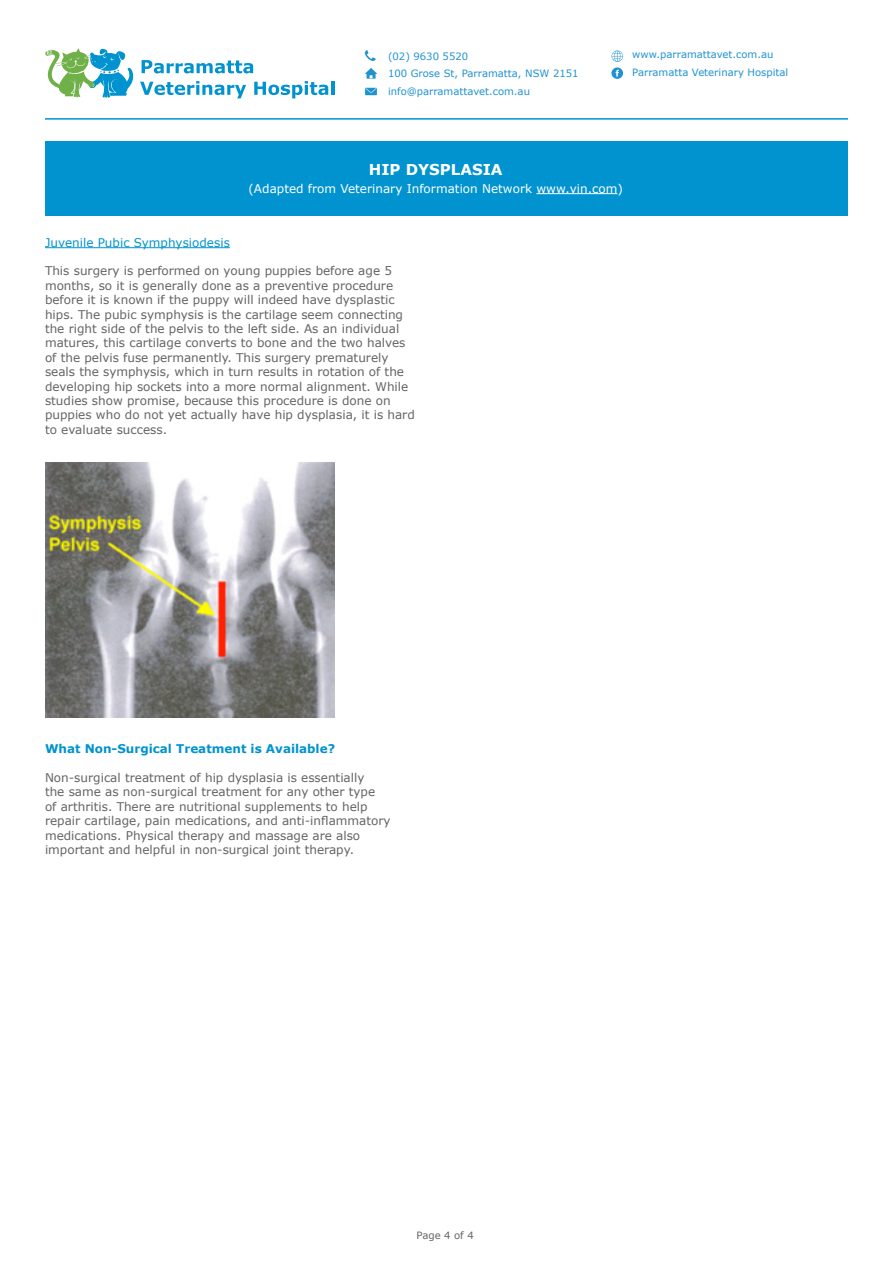
<style>
.page{position:relative;width:893px;height:1263px;background:#fff}
.page>*{position:absolute;margin:0;border:0;box-sizing:border-box;transform-origin:0 0}
.t1{font:700 15px "Verdana";color:#fff}
.t2{font:12px/14.4px "Verdana";color:#646464}
.t3{font:12px "Verdana";color:#fff}
.t4{font:700 12px "Verdana";color:#0093d0}
.t5{font:12px "Verdana";color:#0093d0}
.t6{font:10.05px "Verdana";color:#1f92d0}
.t7{font:10.05px "Verdana";color:#646464}
</style>
<div class="page">
<div style="left:45px;top:141px;width:803px;height:75px;background:#0093d0"></div>
<hr style="left:45px;top:118px;width:803px;height:2px;background:#0093d0">
<svg style="left:365px;top:68px;width:12px;height:11px"></svg>
<svg style="left:365px;top:50px;width:11px;height:11px"></svg>
<svg style="left:365px;top:88px;width:12px;height:7px"></svg>
<hr style="left:536px;top:193px;width:81px;height:1px;background:#fff">
<svg style="left:45px;top:48px;width:283px;height:50px"></svg>
<hr style="left:331px;top:81px;width:3px;height:14px;background:#0093d0">
<img style="left:45px;top:462px;width:289px;height:255px">
<hr style="left:45px;top:247px;width:185px;height:1px;background:#0093d0">
<svg style="left:611px;top:51px;width:12px;height:28px"></svg>
<p class="t6" style="left:388px;top:50px;width:82px">(02) 9630 5520</p>
<p class="t6" style="left:388px;top:67px;width:192px">100 Grose St, Parramatta, NSW 2151</p>
<p class="t6" style="left:388px;top:85px;width:144px">info@parramattavet.com.au</p>
<p class="t6" style="left:632px;top:48px;width:143px">www.parramattavet.com.au</p>
<p class="t6" style="left:632px;top:66px;width:157px">Parramatta Veterinary Hospital</p>
<p class="t1" style="left:369px;top:159px;width:135px">HIP DYSPLASIA</p>
<p class="t3" style="left:249px;top:181px;width:376px">(Adapted from Veterinary Information Network www.vin.com)</p>
<p class="t5" style="left:45px;top:235px;width:186px">Juvenile Pubic Symphysiodesis</p>
<p class="t2" style="left:45px;top:264px;width:371px">This surgery is performed on young puppies before age 5 months, so it is generally done as a preventive procedure before it is known if the puppy will indeed have dysplastic hips. The pubic symphysis is the cartilage seem connecting the right side of the pelvis to the left side. As an individual matures, this cartilage converts to bone and the two halves of the pelvis fuse permanently. This surgery prematurely seals the symphysis, which in turn results in rotation of the developing hip sockets into a more normal alignment. While studies show promise, because this procedure is done on puppies who do not yet actually have hip dysplasia, it is hard to evaluate success.</p>
<p class="t4" style="left:45px;top:741px;width:292px">What Non-Surgical Treatment is Available?</p>
<p class="t2" style="left:45px;top:771px;width:347px">Non-surgical treatment of hip dysplasia is essentially<br>the same as non-surgical treatment for any other type<br>of arthritis. There are nutritional supplements to help repair cartilage, pain medications, and anti-inflammatory medications. Physical therapy and massage are also important and helpful in non-surgical joint therapy.</p>
<p class="t7" style="left:417px;top:1229px;width:59px">Page 4 of 4</p>
</div>
